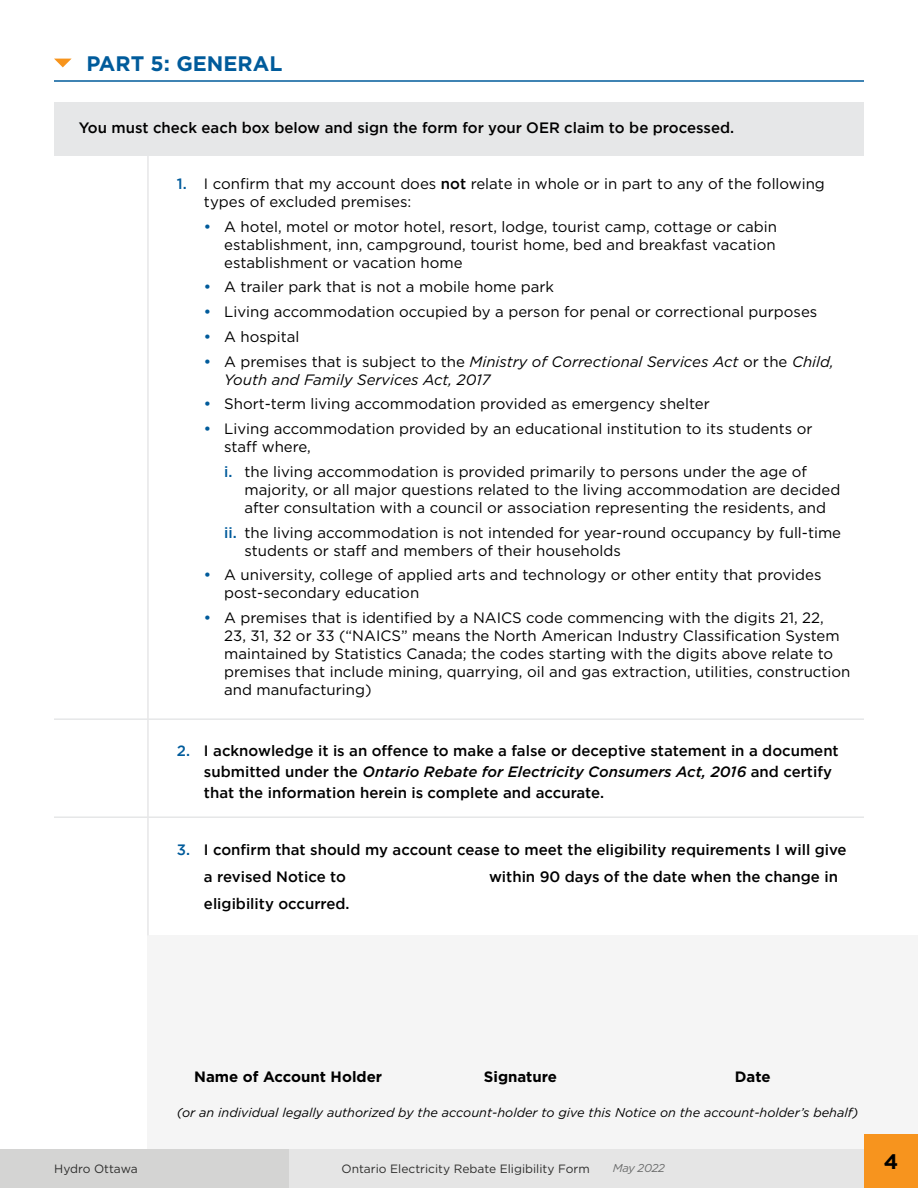
<style>
.page{position:relative;width:918px;height:1188px;background:#fff}
.page>*{position:absolute;margin:0;border:0;box-sizing:border-box;transform-origin:0 0}
.H2_Titles{font:700 21px "Gotham";color:#005b9b}
.t1{font:700 21px "Gotham";color:#000}
.t2{font:15px/18px "Gotham";color:#000}
.Box_filling_instruct{font:500 15px/21px "Gotham";color:#000}
.t3{font:italic 15px/18px "Gotham";color:#000}
.Signature{font:700 15px "Gotham";color:#000}
.Body{font:italic 12.75px "Gotham";color:#000}
.t4{font:12px "Gotham";color:#2e2e2d}
.t5{font:italic 11.4px "Gotham";letter-spacing:-.03em;color:#6c6d6d}
.s1{font-weight:500;color:#005b9b}
.s2{font-weight:500}
.s3{font-weight:500;font-style:normal;color:#005b9b}
.s4{font-style:normal}
.s5{color:#005b9b}
.s6{font-style:italic}
</style>
<div class="page">
<div style="left:147px;top:935px;width:771px;height:226px;background:#f1f1f2"></div>
<div style="left:288px;top:1149px;width:579px;height:39px;background:#e5e5e5"></div>
<div style="left:0;top:1149px;width:288px;height:39px;background:#d4d4d3"></div>
<div style="left:864px;top:1134px;width:54px;height:54px;background:#f7941e"></div>
<svg style="left:54px;top:59px;width:17px;height:8px"></svg>
<hr style="left:54px;top:80px;width:810px;height:2px;background:#005b9b">
<div style="left:54px;top:102px;width:810px;height:54px;background:#e6e7e8"></div>
<hr style="left:147px;top:156px;width:2px;height:779px;background:#e6e7e8">
<hr style="left:54px;top:718px;width:810px;height:2px;background:#e6e7e8">
<hr style="left:54px;top:816px;width:810px;height:2px;background:#e6e7e8">
<p class="H2_Titles" style="left:86px;top:49px;width:197px">PART 5: GENERAL</p>
<p class="Box_filling_instruct" style="left:79px;top:117px;width:657px">You must check each box below and sign the form for your OER claim to be processed.</p>
<p class="t2" style="left:204px;top:174px;width:622px;text-indent:-27px"><span class="s1">1.</span> I confirm that my account does <span class="s2">not</span> relate in whole or in part to any of the following types of excluded premises:</p>
<p class="t2" style="left:224px;top:217px;width:554px;text-align:justify;text-indent:-20px"><span class="s1">•</span> A hotel, motel or motor hotel, resort, lodge, tourist camp, cottage or cabin establishment, inn, campground, tourist home, bed and breakfast vacation establishment or vacation home</p>
<p class="t2" style="left:204px;top:278px;width:352px"><span class="s1">•</span> A trailer park that is not a mobile home park</p>
<p class="t2" style="left:204px;top:303px;width:615px"><span class="s1">•</span> Living accommodation occupied by a person for penal or correctional purposes</p>
<p class="t2" style="left:204px;top:327px;width:97px"><span class="s1">•</span> A hospital</p>
<p class="t3" style="left:224px;top:352px;width:611px;text-indent:-20px"><span class="s3">•</span> <span class="s4">A premises that is subject to the</span> Ministry of Correctional Services Act <span class="s4">or the</span> Child,<br>Youth and Family Services Act, 2017</p>
<p class="t2" style="left:204px;top:395px;width:507px"><span class="s1">•</span> Short-term living accommodation provided as emergency shelter</p>
<p class="t2" style="left:224px;top:420px;width:590px;text-indent:-20px"><span class="s1">•</span> Living accommodation provided by an educational institution to its students or staff where,</p>
<p class="t2" style="left:244px;top:462px;width:597px;text-indent:-20px"><span class="s1">i.</span> the living accommodation is provided primarily to persons under the age of majority, or all major questions related to the living accommodation are decided after consultation with a council or association representing the residents, and</p>
<p class="t2" style="left:244px;top:523px;width:598px;text-indent:-20px"><span class="s1">ii.</span> the living accommodation is not intended for year-round occupancy by full-time students or staff and members of their households</p>
<p class="t2" style="left:224px;top:566px;width:599px;text-indent:-20px"><span class="s1">•</span> A university, college of applied arts and technology or other entity that provides post-secondary education</p>
<p class="t2" style="left:224px;top:609px;width:628px;text-indent:-20px"><span class="s1">•</span> A premises that is identified by a NAICS code commencing with the digits 21, 22,<br>23, 31, 32 or 33 (“NAICS” means the North American Industry Classification System maintained by Statistics Canada; the codes starting with the digits above relate to premises that include mining, quarrying, oil and gas extraction, utilities, construction and manufacturing)</p>
<p class="Box_filling_instruct" style="left:204px;top:740px;width:636px;text-indent:-27px"><span class="s5">2.</span> I acknowledge it is an offence to make a false or deceptive statement in a document submitted under the <span class="s6">Ontario Rebate for Electricity Consumers Act, 2016</span> and certify that the information herein is complete and accurate.</p>
<p class="Box_filling_instruct" style="left:204px;top:836px;width:644px;line-height:27px;text-indent:-27px"><span class="s5">3.</span> I confirm that should my account cease to meet the eligibility requirements I will give a revised Notice to</p>
<p class="Box_filling_instruct" style="left:489px;top:866px;width:351px">within 90 days of the date when the change in</p>
<p class="Box_filling_instruct" style="left:204px;top:893px;width:147px">eligibility occurred.</p>
<p class="Signature" style="left:194px;top:1066px;width:189px">Name of Account Holder</p>
<p class="Body" style="left:177px;top:1104px;width:683px">(or an individual legally authorized by the account-holder to give this Notice on the account-holder’s behalf)</p>
<p class="Signature" style="left:484px;top:1066px;width:75px">Signature</p>
<p class="Signature" style="left:735px;top:1066px;width:37px">Date</p>
<p class="t4" style="left:54px;top:1161px;width:85px">Hydro Ottawa</p>
<p class="t4" style="left:342px;top:1161px;width:250px">Ontario Electricity Rebate Eligibility Form</p>
<p class="t5" style="left:613px;top:1161px;width:54px">May 2022</p>
<h1 class="t1" style="left:884px;top:1148px;width:16px">4</h1>
</div>
